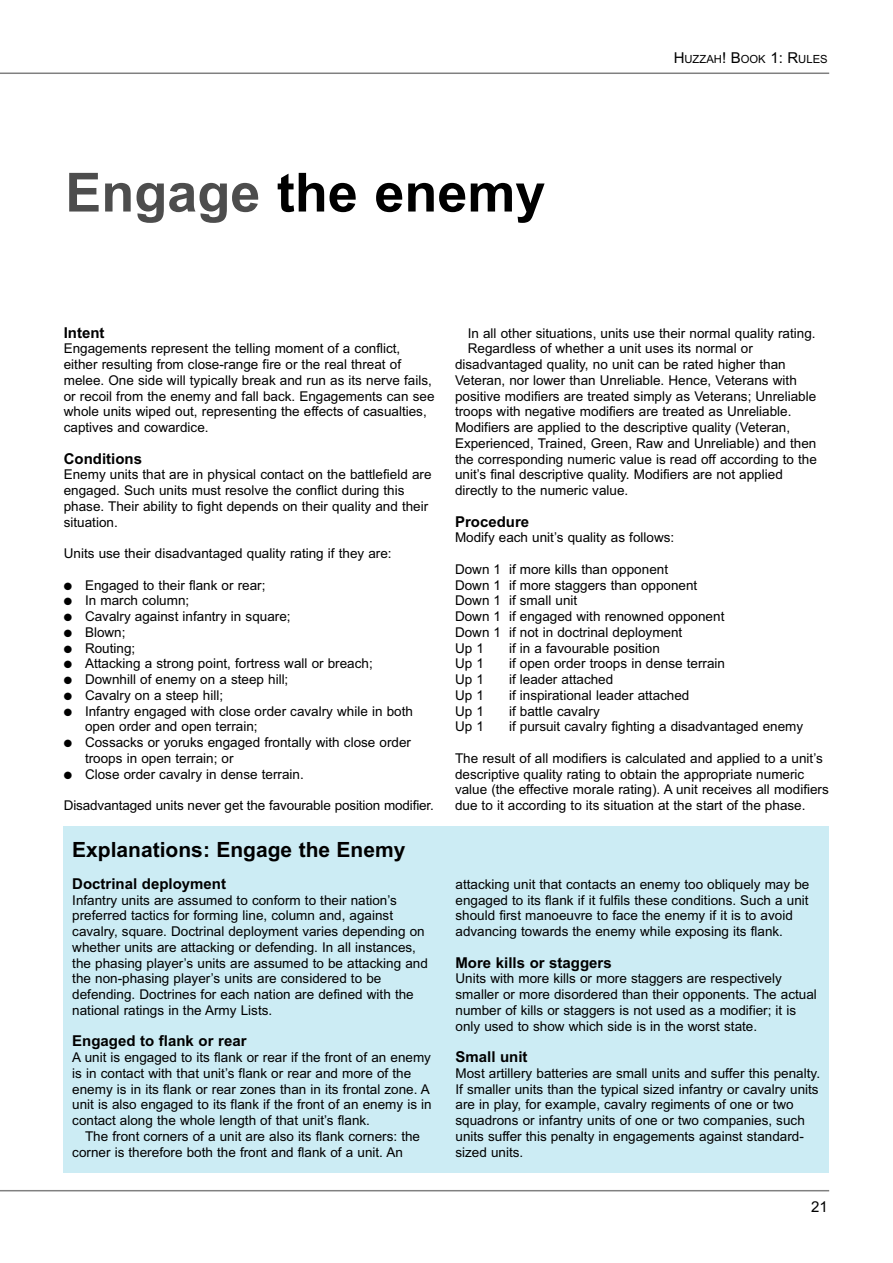
<style>
.page{position:relative;width:893px;height:1263px;background:#fff}
.page>*{position:absolute;margin:0;border:0;box-sizing:border-box;transform-origin:0 0}
.t1{font:700 54px "Arial";color:#000}
.t2{font:700 21px "Arial";color:#000}
.t3{font:700 15px "Arial";color:#000}
.t4{font:15px "Arial";color:#000}
.t5{font:13.5px/15.8px "Arial";color:#000}
.t6{font:11.25px "Arial";color:#000}
.s1{color:#4d4d4d}
.s2{font-size:15px}
</style>
<div class="page">
<hr style="left:0;top:73px;width:829px;height:1px;background:#808080">
<hr style="left:0;top:1190px;width:829px;height:1px;background:#808080">
<div style="left:64px;top:826px;width:765px;height:346px;background:#ccecf4"></div>
<h1 class="t1" style="left:65px;top:161px;width:482px"><span class="s1">Engage</span> the enemy</h1>
<p class="t6" style="left:674px;top:53px;width:155px"><span class="s2">H</span>UZZAH<span class="s2">! B</span>OOK <span class="s2">1: R</span>ULES</p>
<p class="t3" style="left:64px;top:324px;width:42px">Intent</p>
<p class="t5" style="left:64px;top:341px;width:372px">Engagements represent the telling moment of a conflict, either resulting from close-range fire or the real threat of melee. One side will typically break and run as its nerve fails, or recoil from the enemy and fall back. Engagements can see whole units wiped out, representing the effects of casualties, captives and cowardice.</p>
<p class="t3" style="left:64px;top:450px;width:80px">Conditions</p>
<p class="t5" style="left:64px;top:467px;width:369px">Enemy units that are in physical contact on the battlefield are engaged. Such units must resolve the conflict during this phase. Their ability to fight depends on their quality and their situation.</p>
<p class="t5" style="left:64px;top:545px;width:329px">Units use their disadvantaged quality rating if they are:</p>
<p class="t5" style="left:64px;top:577px;width:203px">● Engaged to their flank or rear;</p>
<p class="t5" style="left:64px;top:593px;width:127px">● In march column;</p>
<p class="t5" style="left:64px;top:608px;width:228px">● Cavalry against infantry in square;</p>
<p class="t5" style="left:64px;top:624px;width:63px">● Blown;</p>
<p class="t5" style="left:64px;top:640px;width:73px">● Routing;</p>
<p class="t5" style="left:64px;top:656px;width:311px">● Attacking a strong point, fortress wall or breach;</p>
<p class="t5" style="left:64px;top:671px;width:226px">● Downhill of enemy on a steep hill;</p>
<p class="t5" style="left:64px;top:687px;width:161px">● Cavalry on a steep hill;</p>
<p class="t5" style="left:85px;top:703px;width:329px;text-indent:-21px">● Infantry engaged with close order cavalry while in both open order and open terrain;</p>
<p class="t5" style="left:85px;top:734px;width:328px;text-indent:-21px">● Cossacks or yoruks engaged frontally with close order troops in open terrain; or</p>
<p class="t5" style="left:64px;top:766px;width:241px">● Close order cavalry in dense terrain.</p>
<p class="t5" style="left:64px;top:797px;width:372px">Disadvantaged units never get the favourable position modifier.</p>
<h2 class="t2" style="left:72px;top:838px;width:335px">Explanations: Engage the Enemy</h2>
<p class="t3" style="left:72px;top:875px;width:155px">Doctrinal deployment</p>
<p class="t5" style="left:72px;top:892px;width:357px">Infantry units are assumed to conform to their nation’s preferred tactics for forming line, column and, against cavalry, square. Doctrinal deployment varies depending on whether units are attacking or defending. In all instances, the phasing player’s units are assumed to be attacking and the non-phasing player’s units are considered to be defending. Doctrines for each nation are defined with the national ratings in the Army Lists.</p>
<p class="t3" style="left:72px;top:1032px;width:176px">Engaged to flank or rear</p>
<p class="t5" style="left:72px;top:1049px;width:361px">A unit is engaged to its flank or rear if the front of an enemy is in contact with that unit’s flank or rear and more of the enemy is in its flank or rear zones than in its frontal zone. A unit is also engaged to its flank if the front of an enemy is in contact along the whole length of that unit’s flank.</p>
<p class="t5" style="left:72px;top:1128px;width:349px;text-indent:13px">The front corners of a unit are also its flank corners: the corner is therefore both the front and flank of a unit. An</p>
<p class="t5" style="left:468px;top:325px;width:349px">In all other situations, units use their normal quality rating.</p>
<p class="t5" style="left:468px;top:341px;width:287px">Regardless of whether a unit uses its normal or</p>
<p class="t5" style="left:455px;top:356px;width:332px">disadvantaged quality, no unit can be rated higher than</p>
<p class="t5" style="left:455px;top:372px;width:343px">Veteran, nor lower than Unreliable. Hence, Veterans with</p>
<p class="t5" style="left:455px;top:388px;width:363px">positive modifiers are treated simply as Veterans; Unreliable</p>
<p class="t5" style="left:455px;top:404px;width:338px">troops with negative modifiers are treated as Unreliable.</p>
<p class="t5" style="left:455px;top:419px;width:337px">Modifiers are applied to the descriptive quality (Veteran,</p>
<p class="t5" style="left:455px;top:435px;width:363px">Experienced, Trained, Green, Raw and Unreliable) and then</p>
<p class="t5" style="left:455px;top:451px;width:363px">the corresponding numeric value is read off according to the</p>
<p class="t5" style="left:455px;top:467px;width:329px">unit’s final descriptive quality. Modifiers are not applied</p>
<p class="t5" style="left:455px;top:482px;width:175px">directly to the numeric value.</p>
<p class="t3" style="left:455px;top:513px;width:76px">Procedure</p>
<p class="t5" style="left:455px;top:530px;width:221px">Modify each unit’s quality as follows:</p>
<p class="t5" style="left:455px;top:561px;width:271px">Down 1 if more kills than opponent<br>Down 1 if more staggers than opponent<br>Down 1 if small unit<br>Down 1 if engaged with renowned opponent<br>Down 1 if not in doctrinal deployment<br>Up 1</p>
<p class="t5" style="left:509px;top:640px;width:152px">if in a favourable position</p>
<p class="t5" style="left:455px;top:656px;width:30px">Up 1</p>
<p class="t5" style="left:509px;top:656px;width:218px">if open order troops in dense terrain</p>
<p class="t5" style="left:455px;top:671px;width:30px">Up 1</p>
<p class="t5" style="left:509px;top:671px;width:106px">if leader attached</p>
<p class="t5" style="left:455px;top:687px;width:30px">Up 1</p>
<p class="t5" style="left:509px;top:687px;width:182px">if inspirational leader attached</p>
<p class="t5" style="left:455px;top:703px;width:30px">Up 1</p>
<p class="t5" style="left:509px;top:703px;width:92px">if battle cavalry</p>
<p class="t5" style="left:455px;top:719px;width:30px">Up 1</p>
<p class="t5" style="left:509px;top:719px;width:296px">if pursuit cavalry fighting a disadvantaged enemy</p>
<p class="t5" style="left:455px;top:750px;width:375px">The result of all modifiers is calculated and applied to a unit’s descriptive quality rating to obtain the appropriate numeric value (the effective morale rating). A unit receives all modifiers due to it according to its situation at the start of the phase.</p>
<p class="t5" style="left:455px;top:876px;width:355px">attacking unit that contacts an enemy too obliquely may be engaged to its flank if it fulfils these conditions. Such a unit should first manoeuvre to face the enemy if it is to avoid advancing towards the enemy while exposing its flank.</p>
<p class="t3" style="left:455px;top:954px;width:158px">More kills or staggers</p>
<p class="t5" style="left:455px;top:971px;width:363px">Units with more kills or more staggers are respectively smaller or more disordered than their opponents. The actual number of kills or staggers is not used as a modifier; it is only used to show which side is in the worst state.</p>
<p class="t3" style="left:455px;top:1048px;width:74px">Small unit</p>
<p class="t5" style="left:455px;top:1065px;width:366px">Most artillery batteries are small units and suffer this penalty.<br>If smaller units than the typical sized infantry or cavalry units are in play, for example, cavalry regiments of one or two squadrons or infantry units of one or two companies, such units suffer this penalty in engagements against standard&shy;sized units.</p>
<p class="t4" style="left:811px;top:1198px;width:18px">21</p>
</div>
